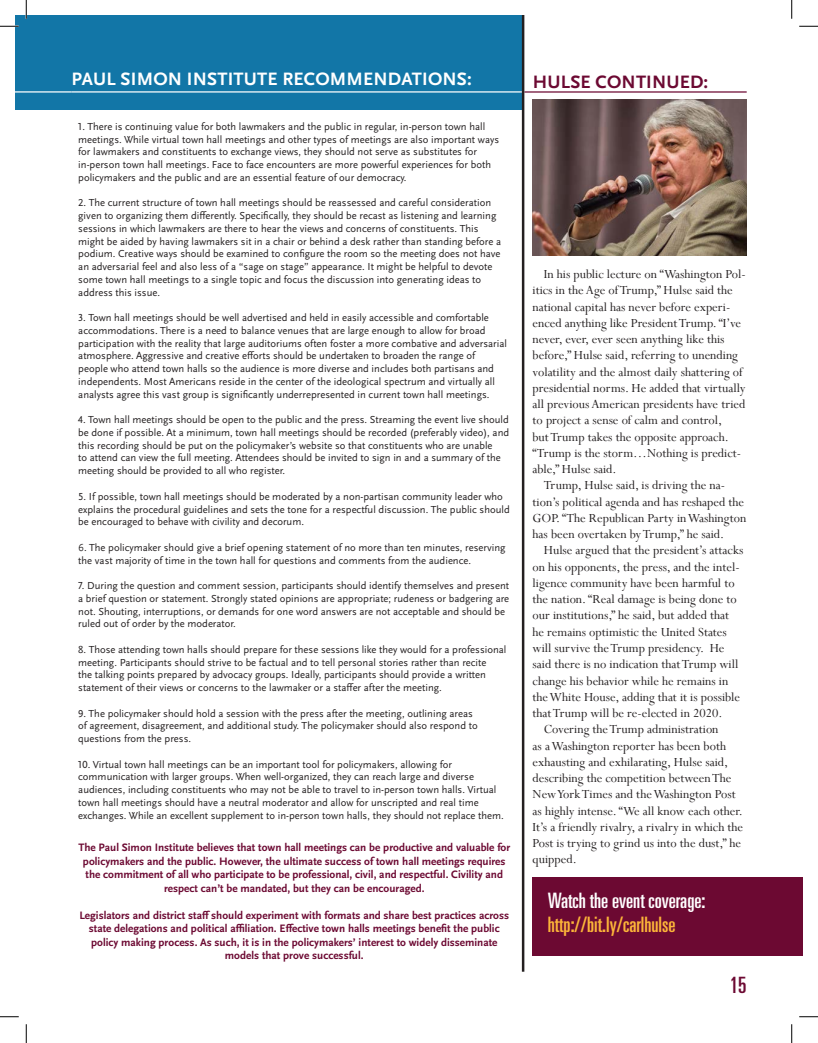
<style>
.page{position:relative;width:818px;height:1043px;background:#fff}
.page>*{position:absolute;margin:0;border:0;box-sizing:border-box;transform-origin:0 0}
.t1{font:ultra-condensed 22.5px "Univers LT Pro";color:#6c0932}
.t2{font:ultra-condensed 21.25px "Univers LT Pro";color:#fcb539}
.t3{font:ultra-condensed 21.25px "Univers LT Pro";color:#fff}
.t4{font:700 18.75px "Scala Sans OT";letter-spacing:.01em;color:#fff}
.t5{font:700 18.75px "Scala Sans OT";letter-spacing:.01em;color:#6c0932}
.t6{font:13.75px/16.2px "Perpetua";color:#231f20}
.t7{font:700 11.25px/13.5px "Scala Sans OT";color:#6c0932;text-align:center}
.t8{font:10.62px/12.8px "Scala Sans OT";color:#231f20}
</style>
<div class="page">
<div style="left:532px;top:876px;width:270px;height:79px;background:#6c0932"></div>
<div style="left:15px;top:15px;width:508px;height:95px;background:#1276a7"></div>
<hr style="left:15px;top:91px;width:56px;height:2px;background:#fff">
<hr style="left:71px;top:91px;width:453px;height:2px;background:#fff">
<hr style="left:524px;top:91px;width:222px;height:2px;background:#6c0932">
<img style="left:532px;top:99px;width:214px;height:157px">
<hr style="left:522px;top:15px;width:2px;height:956px;background:#231f20">
<svg style="left:0;top:25px;width:19px;height:2px"></svg>
<svg style="left:799px;top:25px;width:19px;height:2px"></svg>
<svg style="left:0;top:1016px;width:19px;height:1px"></svg>
<svg style="left:799px;top:1016px;width:19px;height:1px"></svg>
<svg style="left:25px;top:0;width:2px;height:19px"></svg>
<svg style="left:25px;top:1024px;width:2px;height:18px"></svg>
<svg style="left:791px;top:0;width:1px;height:19px"></svg>
<svg style="left:791px;top:1024px;width:1px;height:18px"></svg>
<p class="t4" style="left:71px;top:68px;width:402px">PAUL SIMON INSTITUTE RECOMMENDATIONS:</p>
<p class="t5" style="left:533px;top:71px;width:177px">HULSE CONTINUED:</p>
<p class="t8" style="left:78px;top:120px;width:422px">1. There is continuing value for both lawmakers and the public in regular, in-person town hall meetings. While virtual town hall meetings and other types of meetings are also important ways for lawmakers and constituents to exchange views, they should not serve as substitutes for in-person town hall meetings. Face to face encounters are more powerful experiences for both policymakers and the public and are an essential feature of our democracy.</p>
<p class="t8" style="left:78px;top:197px;width:424px">2. The current structure of town hall meetings should be reassessed and careful consideration given to organizing them differently. Specifically, they should be recast as listening and learning sessions in which lawmakers are there to hear the views and concerns of constituents. This might be aided by having lawmakers sit in a chair or behind a desk rather than standing before a podium. Creative ways should be examined to configure the room so the meeting does not have an adversarial feel and also less of a “sage on stage” appearance. It might be helpful to devote some town hall meetings to a single topic and focus the discussion into generating ideas to address this issue.</p>
<p class="t8" style="left:78px;top:311px;width:430px">3. Town hall meetings should be well advertised and held in easily accessible and comfortable accommodations. There is a need to balance venues that are large enough to allow for broad participation with the reality that large auditoriums often foster a more combative and adversarial atmosphere. Aggressive and creative efforts should be undertaken to broaden the range of people who attend town halls so the audience is more diverse and includes both partisans and independents. Most Americans reside in the center of the ideological spectrum and virtually all analysts agree this vast group is significantly underrepresented in current town hall meetings.</p>
<p class="t8" style="left:78px;top:413px;width:432px">4. Town hall meetings should be open to the public and the press. Streaming the event live should be done if possible. At a minimum, town hall meetings should be recorded (preferably video), and this recording should be put on the policymaker’s website so that constituents who are unable<br>to attend can view the full meeting. Attendees should be invited to sign in and a summary of the meeting should be provided to all who register.</p>
<p class="t8" style="left:78px;top:490px;width:433px">5. If possible, town hall meetings should be moderated by a non-partisan community leader who explains the procedural guidelines and sets the tone for a respectful discussion. The public should be encouraged to behave with civility and decorum.</p>
<p class="t8" style="left:78px;top:541px;width:429px">6. The policymaker should give a brief opening statement of no more than ten minutes, reserving the vast majority of time in the town hall for questions and comments from the audience.</p>
<p class="t8" style="left:78px;top:579px;width:432px">7. During the question and comment session, participants should identify themselves and present a brief question or statement. Strongly stated opinions are appropriate; rudeness or badgering are not. Shouting, interruptions, or demands for one word answers are not acceptable and should be ruled out of order by the moderator.</p>
<p class="t8" style="left:78px;top:643px;width:429px">8. Those attending town halls should prepare for these sessions like they would for a professional meeting. Participants should strive to be factual and to tell personal stories rather than recite<br>the talking points prepared by advocacy groups. Ideally, participants should provide a written statement of their views or concerns to the lawmaker or a staffer after the meeting.</p>
<p class="t8" style="left:78px;top:707px;width:401px">9. The policymaker should hold a session with the press after the meeting, outlining areas of agreement, disagreement, and additional study. The policymaker should also respond to questions from the press.</p>
<p class="t8" style="left:78px;top:758px;width:427px">10. Virtual town hall meetings can be an important tool for policymakers, allowing for communication with larger groups. When well-organized, they can reach large and diverse audiences, including constituents who may not be able to travel to in-person town halls. Virtual town hall meetings should have a neutral moderator and allow for unscripted and real time exchanges. While an excellent supplement to in-person town halls, they should not replace them.</p>
<p class="t7" style="left:78px;top:841px;width:433px">The Paul Simon Institute believes that town hall meetings can be productive and valuable for policymakers and the public. However, the ultimate success of town hall meetings requires the commitment of all who participate to be professional, civil, and respectful. Civility and respect can’t be mandated, but they can be encouraged.</p>
<p class="t7" style="left:79px;top:908px;width:431px">Legislators and district staff should experiment with formats and share best practices across state delegations and political affiliation. Effective town halls meetings benefit the public policy making process. As such, it is in the policymakers’ interest to widely disseminate models that prove successful.</p>
<p class="t6" style="left:532px;top:266px;width:215px;text-indent:11px">In his public lecture on “Washington Pol&shy;itics in the Age of Trump,” Hulse said the national capital has never before experi&shy;enced anything like President Trump. “I’ve never, ever, ever seen anything like this before,” Hulse said, referring to unending volatility and the almost daily shattering of presidential norms. He added that virtually all previous American presidents have tried to project a sense of calm and control,<br>but Trump takes the opposite approach. “Trump is the storm…Nothing is predict&shy;able,” Hulse said.</p>
<p class="t6" style="left:532px;top:477px;width:215px;text-indent:11px">Trump, Hulse said, is driving the na&shy;tion’s political agenda and has reshaped the GOP. “The Republican Party in Washington has been overtaken by Trump,” he said.</p>
<p class="t6" style="left:532px;top:542px;width:212px;text-indent:11px">Hulse argued that the president’s attacks on his opponents, the press, and the intel&shy;ligence community have been harmful to the nation. “Real damage is being done to our institutions,” he said, but added that he remains optimistic the United States will survive the Trump presidency. He said there is no indication that Trump will change his behavior while he remains in the White House, adding that it is possible that Trump will be re-elected in 2020.</p>
<p class="t6" style="left:532px;top:721px;width:212px;text-indent:11px">Covering the Trump administration<br>as a Washington reporter has been both exhausting and exhilarating, Hulse said, describing the competition between The New York Times and the Washington Post as highly intense. “We all know each other.<br>It’s a friendly rivalry, a rivalry in which the Post is trying to grind us into the dust,” he quipped.</p>
<p class="t3" style="left:548px;top:888px;width:159px">Watch the event coverage:</p>
<p class="t2" style="left:548px;top:912px;width:129px">http://bit.ly/carlhulse</p>
<p class="t1" style="left:730px;top:972px;width:18px">15</p>
</div>
